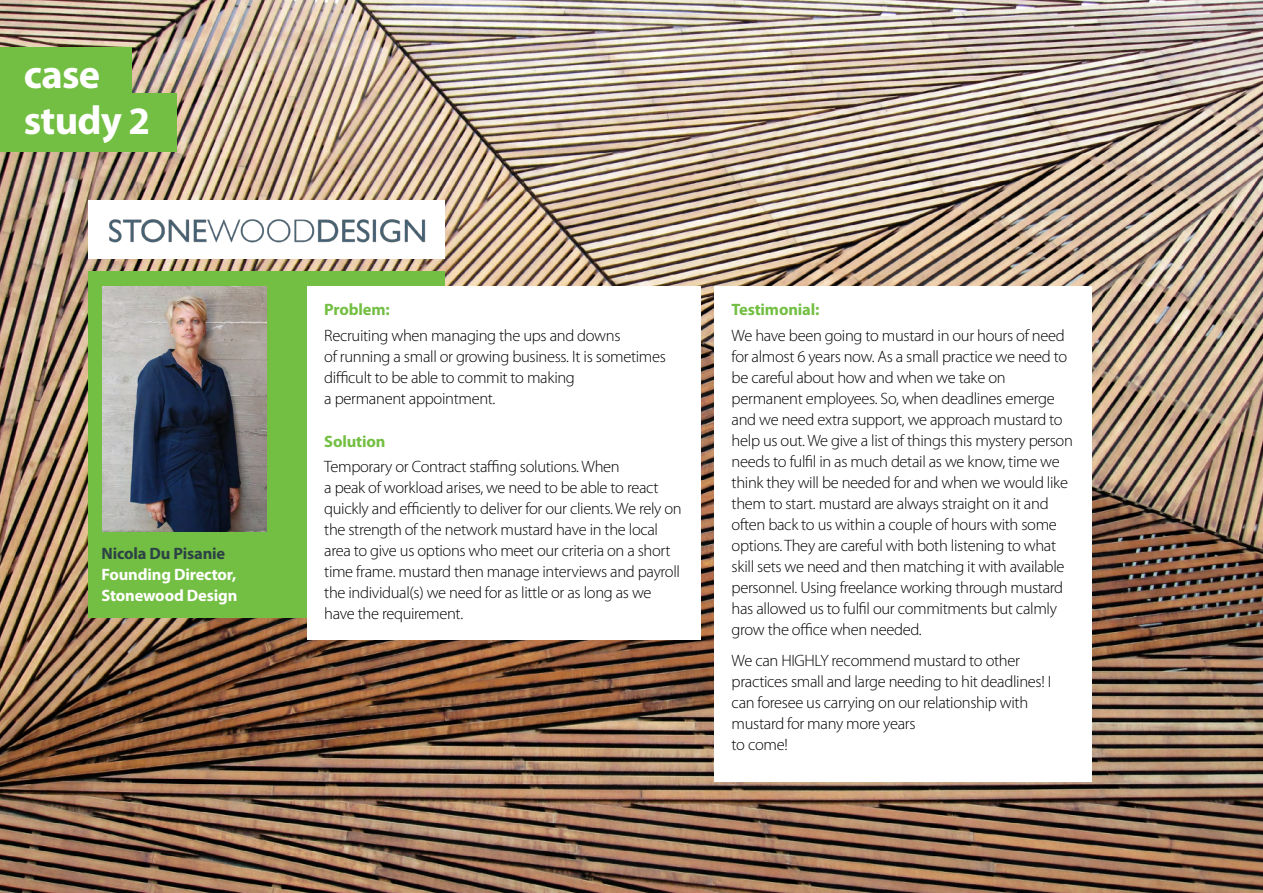
<style>
.page{position:relative;width:1263px;height:893px;background:#fff}
.page>*{position:absolute;margin:0;border:0;box-sizing:border-box;transform-origin:0 0}
.t1{font:700 40.5px/46.5px "Myriad Pro";letter-spacing:-.02em;color:#fff}
.t2{font:300 16.5px/21px "Myriad Pro";letter-spacing:-.02em;color:#000}
.t3{font:700 16.5px/21px "Myriad Pro";letter-spacing:-.01em;color:#fff}
.t4{font:700 16.5px "Myriad Pro";letter-spacing:-.01em;color:#73bf43}
.t5{font:700 16.5px "Myriad Pro";letter-spacing:-.01em;color:#2d4245}
.s1{font-size:39px}
</style>
<div class="page">
<img style="left:0;top:0;width:1263px;height:893px">
<div style="left:0;top:47px;width:132px;height:58px;background:#73bf43"></div>
<div style="left:0;top:93px;width:176px;height:59px;background:#73bf43"></div>
<div style="left:88px;top:271px;width:356px;height:347px;background:#73bf43"></div>
<div style="left:307px;top:286px;width:394px;height:138px;background:#fff"></div>
<div style="left:307px;top:417px;width:394px;height:223px;background:#fff"></div>
<div style="left:715px;top:286px;width:377px;height:495px;background:#fff"></div>
<img style="left:102px;top:286px;width:164px;height:245px">
<div style="left:88px;top:201px;width:356px;height:58px;background:#fff"></div>
<img style="left:109px;top:219px;width:317px;height:24px">
<h1 class="t1" style="left:24px;top:50px;width:128px">case study <span class="s1">2</span></h1>
<p class="t5" style="left:101px;top:542px;width:125px">Nicola Du Pisanie</p>
<p class="t3" style="left:101px;top:563px;width:137px">Founding Director,<br>Stonewood Design</p>
<p class="t4" style="left:324px;top:299px;width:67px">Problem:</p>
<p class="t2" style="left:324px;top:325px;width:343px">Recruiting when managing the ups and downs<br>of running a small or growing business. It is sometimes difficult to be able to commit to making<br>a permanent appointment.</p>
<p class="t4" style="left:324px;top:430px;width:63px">Solution</p>
<p class="t2" style="left:324px;top:456px;width:359px">Temporary or Contract staffing solutions. When<br>a peak of workload arises, we need to be able to react quickly and efficiently to deliver for our clients. We rely on the strength of the network mustard have in the local area to give us options who meet our criteria on a short time frame. mustard then manage interviews and payroll the individual(s) we need for as little or as long as we have the requirement.</p>
<p class="t4" style="left:732px;top:299px;width:89px">Testimonial:</p>
<p class="t2" style="left:732px;top:325px;width:343px">We have been going to mustard in our hours of need for almost 6 years now. As a small practice we need to be careful about how and when we take on permanent employees. So, when deadlines emerge and we need extra support, we approach mustard to help us out. We give a list of things this mystery person needs to fulfil in as much detail as we know, time we think they will be needed for and when we would like them to start. mustard are always straight on it and often back to us within a couple of hours with some options. They are careful with both listening to what skill sets we need and then matching it with available personnel. Using freelance working through mustard has allowed us to fulfil our commitments but calmly grow the office when needed.</p>
<p class="t2" style="left:732px;top:651px;width:321px">We can HIGHLY recommend mustard to other practices small and large needing to hit deadlines! I can foresee us carrying on our relationship with mustard for many more years<br>to come!</p>
</div>
